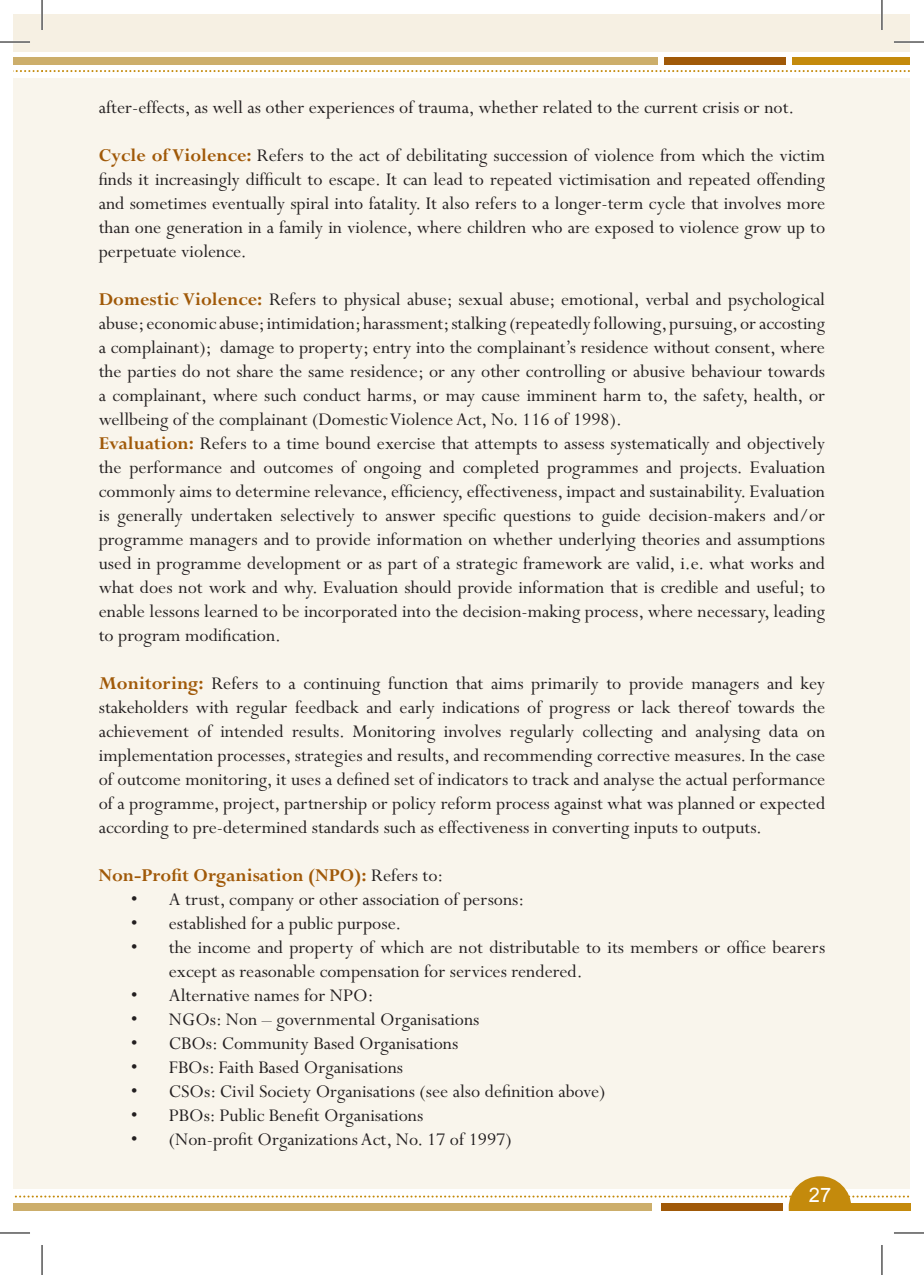
<style>
.page{position:relative;width:924px;height:1275px;background:#fff}
.page>*{position:absolute;margin:0;border:0;box-sizing:border-box;transform-origin:0 0}
.Bullets{font:20px/24px "Perpetua";color:#231f20;text-align:justify}
.t1{font:700 20px "Perpetua";color:#a05908}
.t2{font:20px "Arial";color:#fff}
.s1{font-weight:700;color:#a05908}
.s2{font-weight:400;color:#231f20}
</style>
<div class="page">
<div style="left:14px;top:1203px;width:28px;height:7px;background:#ccae6b"></div>
<div style="left:14px;top:57px;width:28px;height:7px;background:#ccae6b"></div>
<div style="left:14px;top:79px;width:28px;height:1110px;background:#f9f5ec"></div>
<div style="left:14px;top:14px;width:28px;height:38px;background:#f6f0e3"></div>
<div style="left:42px;top:1203px;width:609px;height:7px;background:#ccae6b"></div>
<div style="left:660px;top:1203px;width:121px;height:7px;background:#a05908"></div>
<div style="left:788px;top:1203px;width:121px;height:7px;background:#c48a0c"></div>
<svg style="left:14px;top:1195px;width:896px;height:2px"></svg>
<div style="left:792px;top:57px;width:117px;height:7px;background:#c48a0c"></div>
<div style="left:664px;top:57px;width:121px;height:7px;background:#a05908"></div>
<div style="left:42px;top:57px;width:615px;height:7px;background:#ccae6b"></div>
<svg style="left:15px;top:70px;width:894px;height:2px"></svg>
<div style="left:42px;top:79px;width:866px;height:1110px;background:#f9f5ec"></div>
<div style="left:42px;top:14px;width:866px;height:38px;background:#f6f0e3"></div>
<div style="left:788px;top:1176px;width:63px;height:62px;background:#c48a0c;border-radius:50%"></div>
<div style="left:776px;top:1210px;width:125px;height:51px;background:#fff"></div>
<hr style="left:0;top:41px;width:30px;height:2px;background:#fff">
<hr style="left:893px;top:41px;width:30px;height:2px;background:#fff">
<hr style="left:41px;top:0;width:2px;height:30px;background:#fff">
<hr style="left:880px;top:0;width:2px;height:30px;background:#fff">
<hr style="left:0;top:42px;width:30px;height:1px;background:#000">
<hr style="left:893px;top:42px;width:30px;height:1px;background:#000">
<hr style="left:0;top:1232px;width:30px;height:1px;background:#000">
<hr style="left:893px;top:1232px;width:30px;height:1px;background:#000">
<hr style="left:42px;top:0;width:1px;height:30px;background:#000">
<hr style="left:42px;top:1245px;width:1px;height:30px;background:#000">
<hr style="left:881px;top:0;width:1px;height:30px;background:#000">
<hr style="left:881px;top:1245px;width:1px;height:30px;background:#000">
<p class="Bullets" style="left:99px;top:96px;width:696px">after-effects, as well as other experiences of trauma, whether related to the current crisis or not.</p>
<p class="Bullets" style="left:99px;top:144px;width:727px"><span class="s1">Cycle of Violence:</span> Refers to the act of debilitating succession of violence from which the victim finds it increasingly difficult to escape. It can lead to repeated victimisation and repeated offending and sometimes eventually spiral into fatality. It also refers to a longer-term cycle that involves more than one generation in a family in violence, where children who are exposed to violence grow up to perpetuate violence.</p>
<p class="Bullets" style="left:99px;top:288px;width:727px"><span class="s1">Domestic Violence:</span> Refers to physical abuse; sexual abuse; emotional, verbal and psychological abuse; economic abuse; intimidation; harassment; stalking (repeatedly following, pursuing, or accosting a complainant); damage to property; entry into the complainant’s residence without consent, where the parties do not share the same residence; or any other controlling or abusive behaviour towards a complainant, where such conduct harms, or may cause imminent harm to, the safety, health, or wellbeing of the complainant (Domestic Violence Act, No. 116 of 1998).</p>
<p class="Bullets" style="left:99px;top:432px;width:727px"><span class="s1">Evaluation:</span> Refers to a time bound exercise that attempts to assess systematically and objectively the performance and outcomes of ongoing and completed programmes and projects. Evaluation commonly aims to determine relevance, efficiency, effectiveness, impact and sustainability. Evaluation is generally undertaken selectively to answer specific questions to guide decision-makers and/or programme managers and to provide information on whether underlying theories and assumptions used in programme development or as part of a strategic framework are valid, i.e. what works and what does not work and why. Evaluation should provide information that is credible and useful; to enable lessons learned to be incorporated into the decision-making process, where necessary, leading to program modification.</p>
<p class="Bullets" style="left:99px;top:672px;width:727px"><span class="s1">Monitoring:</span> Refers to a continuing function that aims primarily to provide managers and key stakeholders with regular feedback and early indications of progress or lack thereof towards the achievement of intended results. Monitoring involves regularly collecting and analysing data on implementation processes, strategies and results, and recommending corrective measures. In the case of outcome monitoring, it uses a defined set of indicators to track and analyse the actual performance of a programme, project, partnership or policy reform process against what was planned or expected according to pre-determined standards such as effectiveness in converting inputs to outputs.</p>
<p class="t1" style="left:99px;top:864px;width:346px">Non-Profit Organisation (NPO): <span class="s2">Refers to:</span></p>
<p class="Bullets" style="left:131px;top:888px;width:395px">• A trust, company or other association of persons:</p>
<p class="Bullets" style="left:131px;top:912px;width:272px">• established for a public purpose.</p>
<p class="Bullets" style="left:169px;top:936px;width:657px;text-indent:-38px">• the income and property of which are not distributable to its members or office bearers except as reasonable compensation for services rendered.</p>
<p class="Bullets" style="left:131px;top:984px;width:244px">• Alternative names for NPO:</p>
<p class="Bullets" style="left:131px;top:1008px;width:350px">• NGOs: Non – governmental Organisations</p>
<p class="Bullets" style="left:131px;top:1032px;width:329px">• CBOs: Community Based Organisations</p>
<p class="Bullets" style="left:131px;top:1056px;width:274px">• FBOs: Faith Based Organisations</p>
<p class="Bullets" style="left:131px;top:1080px;width:476px">• CSOs: Civil Society Organisations (see also definition above)</p>
<p class="Bullets" style="left:131px;top:1104px;width:294px">• PBOs: Public Benefit Organisations</p>
<p class="Bullets" style="left:131px;top:1128px;width:382px">• (Non-profit Organizations Act, No. 17 of 1997)</p>
<p class="t2" style="left:808px;top:1183px;width:24px">27</p>
</div>
